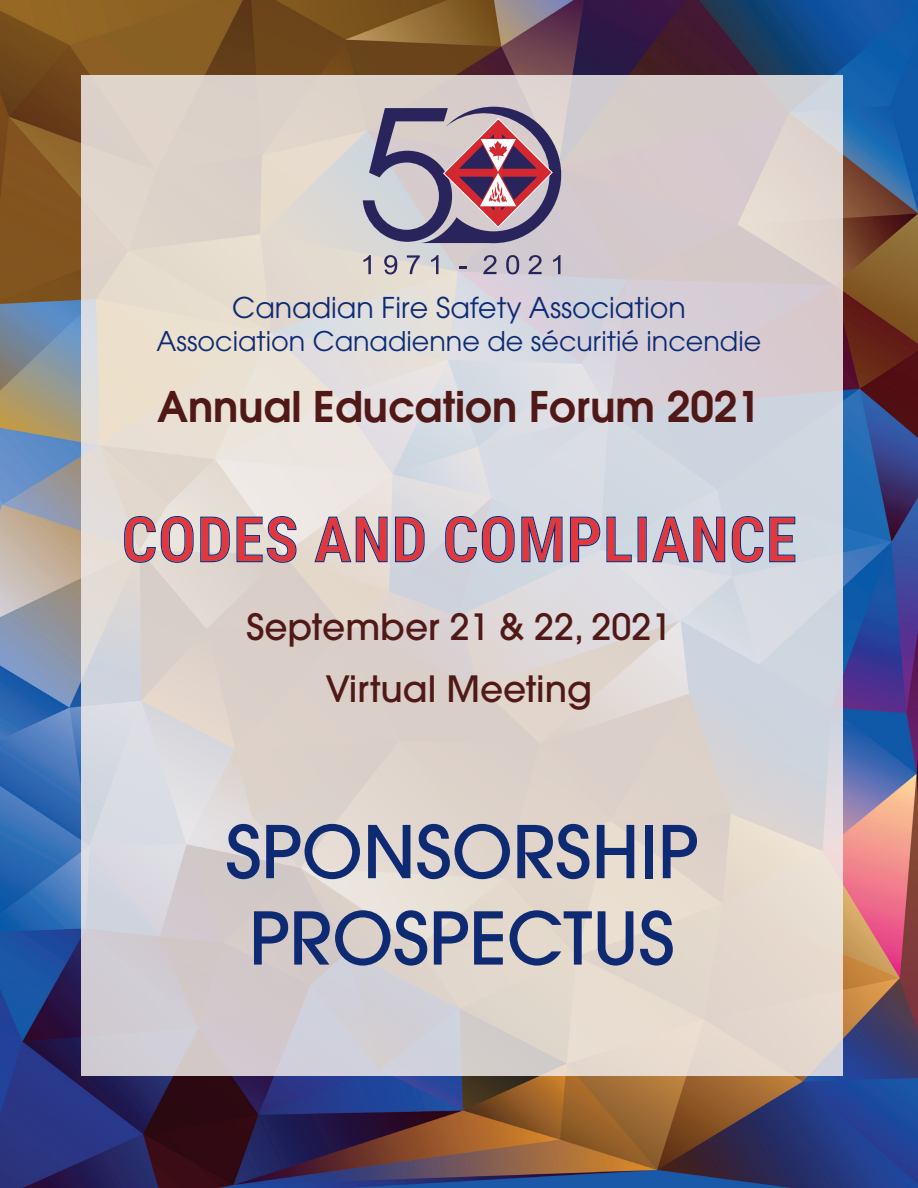
<style>
.page{position:relative;width:918px;height:1188px;background:#fff}
.page>*{position:absolute;margin:0;border:0;box-sizing:border-box;transform-origin:0 0}
.t1{font:500 72px "Avant Garde";color:#0e2a72}
.t2{font:600 42px "Avant Garde";color:#501917}
.t3{font:500 36px "Avant Garde";color:#501917}
.t4{font:28.5px "Avant Garde";color:#0e2a72}
.t5{font:27px "Avant Garde";color:#0e2a72}
</style>
<div class="page">
<img style="left:0;top:0;width:918px;height:1188px">
<div style="left:81px;top:75px;width:762px;height:1001px;background:#f0ebe9;opacity:.85"></div>
<svg style="left:363px;top:106px;width:198px;height:137px;background:#9e8699"></svg>
<svg style="left:363px;top:255px;width:8px;height:19px"></svg>
<svg style="left:384px;top:255px;width:13px;height:19px"></svg>
<svg style="left:407px;top:255px;width:13px;height:19px"></svg>
<svg style="left:431px;top:255px;width:7px;height:19px"></svg>
<svg style="left:459px;top:266px;width:8px;height:2px"></svg>
<svg style="left:483px;top:255px;width:14px;height:19px"></svg>
<svg style="left:506px;top:255px;width:13px;height:19px"></svg>
<svg style="left:528px;top:255px;width:14px;height:19px"></svg>
<svg style="left:553px;top:255px;width:7px;height:19px"></svg>
<svg style="left:124px;top:516px;width:670px;height:47px;background:#c18d9a"></svg>
<p class="t4" style="left:232px;top:297px;width:455px">Canadian Fire Safety Association</p>
<p class="t5" style="left:157px;top:331px;width:606px">Association Canadienne de sécuritié incendie</p>
<p class="t2" style="left:157px;top:391px;width:605px">Annual Education Forum 2021</p>
<p class="t3" style="left:246px;top:614px;width:427px">September 21 &amp; 22, 2021</p>
<p class="t3" style="left:326px;top:675px;width:268px">Virtual Meeting</p>
<p class="t1" style="left:226px;top:825px;width:474px">SPONSORSHIP</p>
<p class="t1" style="left:249px;top:911px;width:427px">PROSPECTUS</p>
</div>
